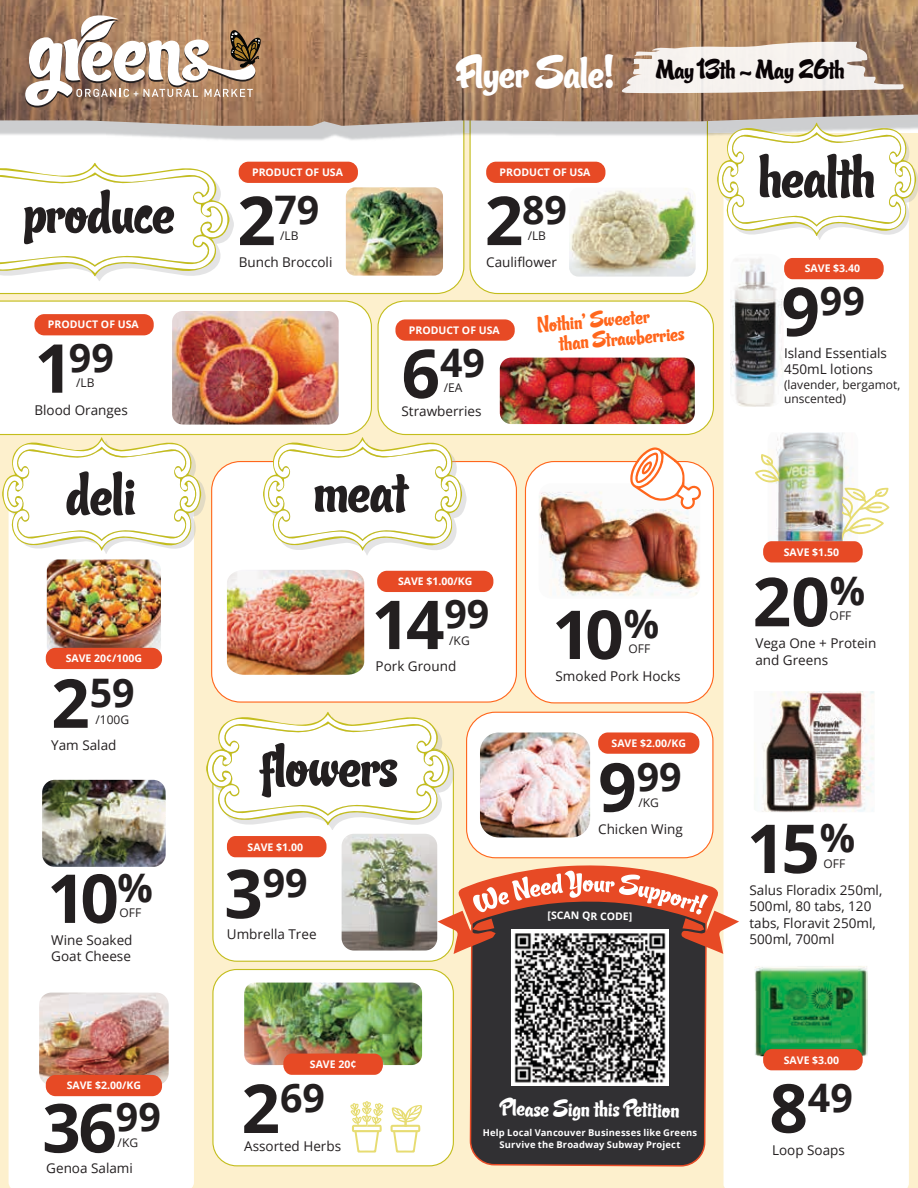
<style>
.page{position:relative;width:918px;height:1188px;background:#fff}
.page>*{position:absolute;margin:0;border:0;box-sizing:border-box;transform-origin:0 0}
.t1{font:700 67.5px "Open Sans";letter-spacing:-.06em;color:#231f20}
.t2{font:52.5px "Candy Script";color:#231f20}
.t3{font:700 39.3px "Open Sans";color:#231f20}
.t4{font:22.5px "Candy Script";color:#090305}
.t5{font:19.65px "Candy Script";letter-spacing:.01em;color:#fff}
.t6{font:18.3px/20.1px "Candy Script";color:#ff661c}
.t7{font:13.5px/16.2px "Open Sans";color:#231f20}
.t8{font:12px/14.4px "Open Sans";color:#231f20}
.t9{font:700 10.5px "Open Sans";color:#fff}
.t10{font:700 9.3px/12px "Open Sans";letter-spacing:.02em;color:#fff;text-align:center}
.s1{font-size:67.5px}
.s2{font-size:37.5px;color:#fff}
</style>
<div class="page">
<div style="left:0;top:133px;width:918px;height:1055px;background:#fdf0cd"></div>
<div style="left:470px;top:954px;width:237px;height:212px;background:#313033"></div>
<div style="left:9px;top:554px;width:185px;height:634px;background:#fff"></div>
<div style="left:377px;top:301px;width:337px;height:134px;background:#fff;border:1px solid #c3bd1c;border-radius:27px"></div>
<svg style="left:0;top:300px;width:372px;height:136px;fill:#fff"></svg>
<div style="left:212px;top:748px;width:242px;height:214px;background:#fff;border:1px solid #c3bd1c;border-radius:24px"></div>
<div style="left:212px;top:969px;width:242px;height:197px;background:#fff;border:1px solid #c3bd1c;border-radius:24px"></div>
<img style="left:342px;top:834px;width:95px;height:117px">
<div style="left:227px;top:836px;width:100px;height:21px;background:#e74a25"></div>
<svg style="left:237px;top:193px;width:228px;height:102px;fill:#fff"></svg>
<div style="left:470px;top:70px;width:238px;height:224px;background:#fff;border:1px solid #c3bd1c;border-radius:27px"></div>
<div style="left:724px;top:282px;width:185px;height:906px;background:#fff"></div>
<img style="left:500px;top:358px;width:195px;height:66px">
<img style="left:0;top:126px;width:709px;height:67px">
<img style="left:0;top:0;width:918px;height:126px">
<svg style="left:25px;top:12px;width:236px;height:96px"></svg>
<svg style="left:622px;top:42px;width:282px;height:51px"></svg>
<img style="left:0;top:140px;width:237px;height:186px">
<img style="left:17px;top:416px;width:178px;height:186px">
<svg style="left:2px;top:437px;width:204px;height:117px"></svg>
<img style="left:47px;top:559px;width:114px;height:94px">
<div style="left:46px;top:648px;width:116px;height:21px;background:#e74a25;border-radius:10px"></div>
<img style="left:172px;top:311px;width:167px;height:114px">
<img style="left:346px;top:187px;width:97px;height:89px">
<svg style="left:0;top:163px;width:234px;height:118px"></svg>
<img style="left:709px;top:95px;width:209px;height:187px">
<svg style="left:717px;top:123px;width:201px;height:117px"></svg>
<div style="left:466px;top:712px;width:247px;height:146px;background:#fff;border:1px solid #ff661c;border-radius:29px"></div>
<div style="left:211px;top:461px;width:306px;height:242px;background:#fff;border:1px solid #ff661c;border-radius:29px"></div>
<div style="left:525px;top:461px;width:189px;height:242px;background:#fff;border:1px solid #ff661c;border-radius:29px"></div>
<img style="left:539px;top:491px;width:161px;height:105px">
<img style="left:227px;top:570px;width:137px;height:105px">
<img style="left:480px;top:733px;width:110px;height:104px">
<svg style="left:263px;top:437px;width:204px;height:118px"></svg>
<div style="left:239px;top:162px;width:119px;height:21px;background:#e74a25;border-radius:10px"></div>
<svg style="left:206px;top:712px;width:248px;height:118px"></svg>
<div style="left:395px;top:319px;width:120px;height:22px;background:#e74a25;border-radius:10px"></div>
<div style="left:377px;top:571px;width:116px;height:21px;background:#e74a25;border-radius:10px"></div>
<div style="left:598px;top:732px;width:101px;height:22px;background:#e74a25;border-radius:10px"></div>
<div style="left:34px;top:314px;width:120px;height:21px;background:#e74a25;border-radius:10px"></div>
<img style="left:569px;top:188px;width:127px;height:89px">
<div style="left:486px;top:162px;width:119px;height:21px;background:#e74a25;border-radius:10px"></div>
<img style="left:755px;top:966px;width:113px;height:90px">
<svg style="left:763px;top:1049px;width:100px;height:21px"></svg>
<img style="left:730px;top:254px;width:54px;height:153px">
<div style="left:784px;top:258px;width:100px;height:21px;background:#e74a25"></div>
<img style="left:244px;top:983px;width:178px;height:82px">
<img style="left:42px;top:780px;width:124px;height:87px">
<img style="left:768px;top:432px;width:90px;height:22px">
<img style="left:754px;top:691px;width:121px;height:121px">
<img style="left:512px;top:954px;width:156px;height:132px">
<svg style="left:438px;top:864px;width:301px;height:90px"></svg>
<svg style="left:630px;top:447px;width:71px;height:63px"></svg>
<svg style="left:350px;top:1101px;width:34px;height:52px"></svg>
<svg style="left:391px;top:1105px;width:31px;height:48px"></svg>
<svg style="left:283px;top:1054px;width:100px;height:21px"></svg>
<img style="left:755px;top:454px;width:135px;height:108px">
<img style="left:39px;top:993px;width:130px;height:92px">
<div style="left:46px;top:1075px;width:116px;height:21px;background:#e74a25;border-radius:10px"></div>
<h2 class="t2" style="left:25px;top:183px;width:152px">produce</h2>
<p class="t9" style="left:48px;top:317px;width:92px">PRODUCT OF USA</p>
<h3 class="t3" style="left:34px;top:330px;width:81px"><span class="s1">1</span>99</h3>
<p class="t7" style="left:34px;top:402px;width:95px">Blood Oranges</p>
<p class="t8" style="left:76px;top:375px;width:20px">/LB</p>
<h2 class="t2" style="left:67px;top:465px;width:70px">deli</h2>
<p class="t9" style="left:66px;top:651px;width:78px">SAVE 20¢/100G</p>
<h3 class="t3" style="left:51px;top:665px;width:85px"><span class="s1">2</span>59</h3>
<p class="t7" style="left:51px;top:737px;width:67px">Yam Salad</p>
<p class="t9" style="left:79px;top:653px;width:57px">SAVE $1.00</p>
<p class="t8" style="left:96px;top:712px;width:35px">/100G</p>
<h1 class="t1" style="left:47px;top:851px;width:107px">10<sup>%</sup></h1>
<p class="t7" style="left:51px;top:932px;width:83px">Wine Soaked<br>Goat Cheese</p>
<p class="t8" style="left:120px;top:905px;width:23px">OFF</p>
<p class="t9" style="left:67px;top:1078px;width:76px">SAVE $2.00/KG</p>
<h1 class="t1" style="left:42px;top:1080px;width:120px">36<sup>99</sup></h1>
<p class="t7" style="left:46px;top:1160px;width:88px">Genoa Salami</p>
<p class="t8" style="left:118px;top:1135px;width:22px">/KG</p>
<p class="t9" style="left:252px;top:165px;width:92px">PRODUCT OF USA</p>
<h3 class="t3" style="left:237px;top:182px;width:84px"><span class="s1">2</span>79</h3>
<p class="t7" style="left:239px;top:254px;width:95px">Bunch Broccoli</p>
<p class="t8" style="left:280px;top:228px;width:20px">/LB</p>
<h3 class="t4" style="left:456px;top:57px;width:390px"><span class="s2">Flyer Sale!</span> May 13th - May 26th</h3>
<p class="t9" style="left:500px;top:165px;width:92px">PRODUCT OF USA</p>
<h3 class="t3" style="left:485px;top:182px;width:84px"><span class="s1">2</span>89</h3>
<p class="t7" style="left:486px;top:254px;width:72px">Cauliflower</p>
<p class="t8" style="left:528px;top:228px;width:20px">/LB</p>
<p class="t9" style="left:409px;top:323px;width:92px">PRODUCT OF USA</p>
<h3 class="t3" style="left:402px;top:335px;width:85px"><span class="s1">6</span>49</h3>
<p class="t7" style="left:402px;top:403px;width:81px">Strawberries</p>
<p class="t8" style="left:444px;top:381px;width:20px">/EA</p>
<h3 class="t6" style="left:557px;top:314px;width:127px;text-indent:-20px;rotate:-5deg">Nothin’ Sweeter than Strawberries</h3>
<h2 class="t2" style="left:759px;top:147px;width:117px">health</h2>
<p class="t9" style="left:805px;top:261px;width:57px">SAVE $3.40</p>
<h3 class="t3" style="left:781px;top:273px;width:85px"><span class="s1">9</span>99</h3>
<p class="t7" style="left:784px;top:345px;width:104px">Island Essentials<br>450mL lotions</p>
<p class="t8" style="left:784px;top:377px;width:118px">(lavender, bergamot, unscented)</p>
<h2 class="t2" style="left:314px;top:462px;width:95px">meat</h2>
<p class="t9" style="left:398px;top:574px;width:76px">SAVE $1.00/KG</p>
<h3 class="t3" style="left:445px;top:586px;width:46px">99</h3>
<p class="t7" style="left:376px;top:658px;width:82px">Pork Ground</p>
<h1 class="t1" style="left:371px;top:577px;width:75px">14</h1>
<p class="t8" style="left:449px;top:633px;width:22px">/KG</p>
<h2 class="t2" style="left:261px;top:736px;width:138px">flowers</h2>
<p class="t9" style="left:248px;top:839px;width:57px">SAVE $1.00</p>
<h3 class="t3" style="left:224px;top:855px;width:85px"><span class="s1">3</span>99</h3>
<p class="t7" style="left:227px;top:926px;width:91px">Umbrella Tree</p>
<p class="t9" style="left:310px;top:1057px;width:48px">SAVE 20¢</p>
<h1 class="t1" style="left:552px;top:587px;width:109px">10<sup>%</sup></h1>
<p class="t7" style="left:556px;top:668px;width:127px">Smoked Pork Hocks</p>
<p class="t8" style="left:629px;top:641px;width:23px">OFF</p>
<p class="t9" style="left:612px;top:736px;width:76px">SAVE $2.00/KG</p>
<h3 class="t3" style="left:598px;top:749px;width:85px"><span class="s1">9</span>99</h3>
<p class="t7" style="left:598px;top:820px;width:86px">Chicken Wing</p>
<p class="t8" style="left:639px;top:795px;width:22px">/KG</p>
<p class="t9" style="left:548px;top:908px;width:86px">[SCAN QR CODE]</p>
<h3 class="t3" style="left:242px;top:1070px;width:85px"><span class="s1">2</span>69</h3>
<p class="t7" style="left:244px;top:1138px;width:98px">Assorted Herbs</p>
<h3 class="t5" style="left:501px;top:1098px;width:180px">Please Sign this Petition</h3>
<p class="t10" style="left:483px;top:1126px;width:216px">Help Local Vancouver Businesses like Greens<br>Survive the Broadway Subway Project</p>
<p class="t9" style="left:784px;top:544px;width:57px">SAVE $1.50</p>
<h1 class="t1" style="left:753px;top:554px;width:114px">20<sup>%</sup></h1>
<p class="t7" style="left:755px;top:635px;width:122px">Vega One + Protein and Greens</p>
<p class="t8" style="left:830px;top:608px;width:23px">OFF</p>
<h1 class="t1" style="left:747px;top:801px;width:110px">15<sup>%</sup></h1>
<p class="t7" style="left:750px;top:882px;width:134px">Salus Floradix 250ml,<br>500ml, 80 tabs, 120 tabs, Floravit 250ml,<br>500ml, 700ml</p>
<p class="t8" style="left:824px;top:856px;width:23px">OFF</p>
<p class="t9" style="left:784px;top:1052px;width:57px">SAVE $3.00</p>
<h3 class="t3" style="left:769px;top:1070px;width:85px"><span class="s1">8</span>49</h3>
<p class="t7" style="left:772px;top:1142px;width:74px">Loop Soaps</p>
</div>
